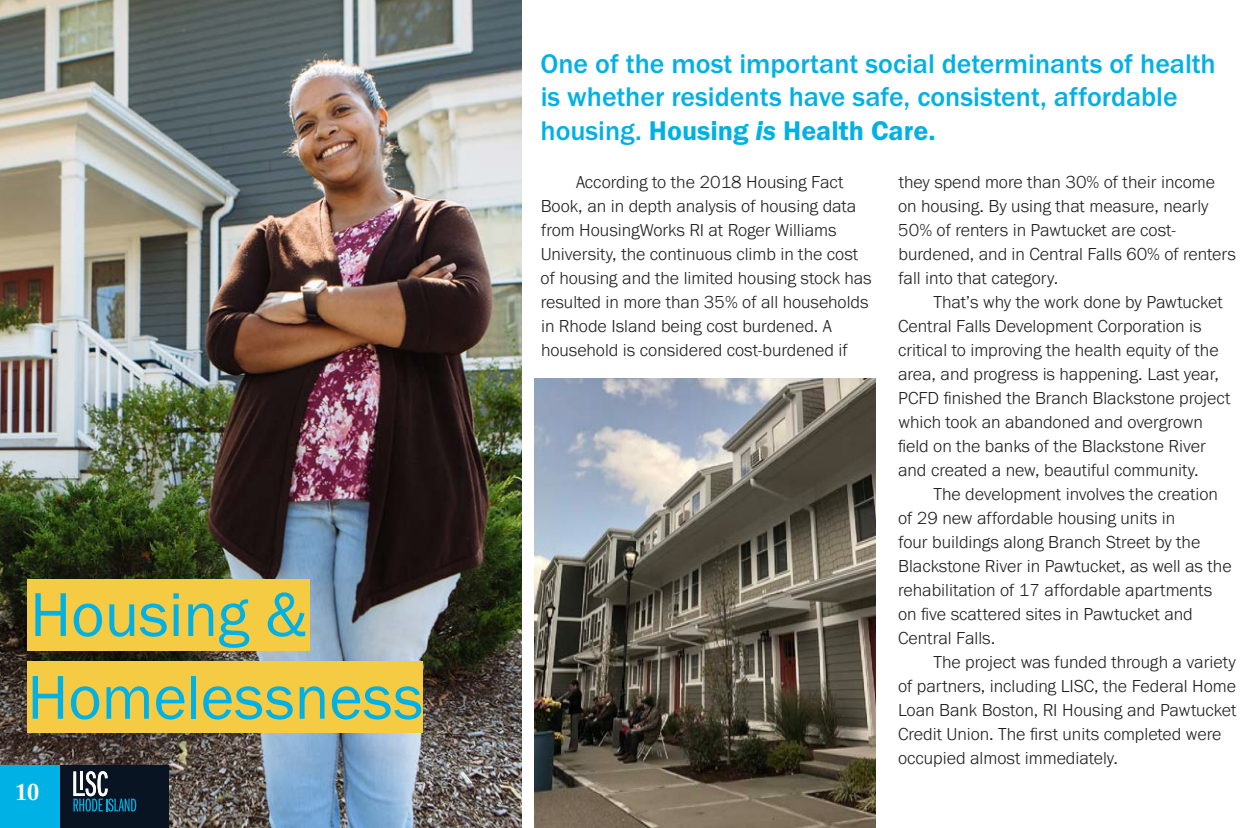
<style>
.page{position:relative;width:1260px;height:828px;background:#fff}
.page>*{position:absolute;margin:0;border:0;box-sizing:border-box;transform-origin:0 0}
.clarendon_white{font:64px "Franklin Gothic URW Boo";color:#00b1e5}
.intro{font:500 28px/33.6px "Franklin Gothic URW";color:#00b1e5}
.subhead_Orange{font:700 24px "Adobe Caslon Pro";color:#fff}
.BODY_TEXT{font:300 18px/24px "Franklin Gothic URW";color:#231f20}
.s1{font-family:"Franklin Gothic URW Dem";font-weight:400}
.s2{font-family:"Franklin Gothic URW Dem Ita";font-weight:400}
</style>
<div class="page">
<img style="left:0;top:0;width:522px;height:828px">
<div style="left:27px;top:579px;width:283px;height:72px;background:#f5cb43"></div>
<div style="left:27px;top:661px;width:396px;height:72px;background:#f5cb43"></div>
<img style="left:534px;top:378px;width:342px;height:450px">
<div style="left:0;top:765px;width:101px;height:63px;background:#00b1e5"></div>
<div style="left:60px;top:765px;width:109px;height:63px;background:#091422"></div>
<svg style="left:73px;top:771px;width:63px;height:41px"></svg>
<p class="clarendon_white" style="left:30px;top:575px;width:279px">Housing &amp;</p>
<p class="clarendon_white" style="left:27px;top:658px;width:398px">Homelessness</p>
<p class="subhead_Orange" style="left:15px;top:778px;width:25px">10</p>
<p class="intro" style="left:540px;top:46px;width:677px">One of the most important social determinants of health is whether residents have safe, consistent, affordable housing. <span class="s1">Housing</span> <span class="s2">is</span> <span class="s1">Health Care.</span></p>
<p class="BODY_TEXT" style="left:541px;top:170px;width:333px;text-indent:35px">According to the 2018 Housing Fact Book, an in depth analysis of housing data from HousingWorks RI at Roger Williams University, the continuous climb in the cost of housing and the limited housing stock has resulted in more than 35% of all households in Rhode Island being cost burdened. A household is considered cost-burdened if</p>
<p class="BODY_TEXT" style="left:898px;top:169px;width:339px">they spend more than 30% of their income on housing. By using that measure, nearly 50% of renters in Pawtucket are cost&shy;burdened, and in Central Falls 60% of renters fall into that category.</p>
<p class="BODY_TEXT" style="left:898px;top:290px;width:334px;text-indent:35px">That’s why the work done by Pawtucket Central Falls Development Corporation is critical to improving the health equity of the area, and progress is happening. Last year, PCFD finished the Branch Blackstone project which took an abandoned and overgrown field on the banks of the Blackstone River and created a new, beautiful community.</p>
<p class="BODY_TEXT" style="left:898px;top:482px;width:335px;text-indent:35px">The development involves the creation of 29 new affordable housing units in<br>four buildings along Branch Street by the Blackstone River in Pawtucket, as well as the rehabilitation of 17 affordable apartments on five scattered sites in Pawtucket and Central Falls.</p>
<p class="BODY_TEXT" style="left:898px;top:650px;width:340px;text-indent:35px">The project was funded through a variety of partners, including LISC, the Federal Home Loan Bank Boston, RI Housing and Pawtucket Credit Union. The first units completed were occupied almost immediately.</p>
</div>
